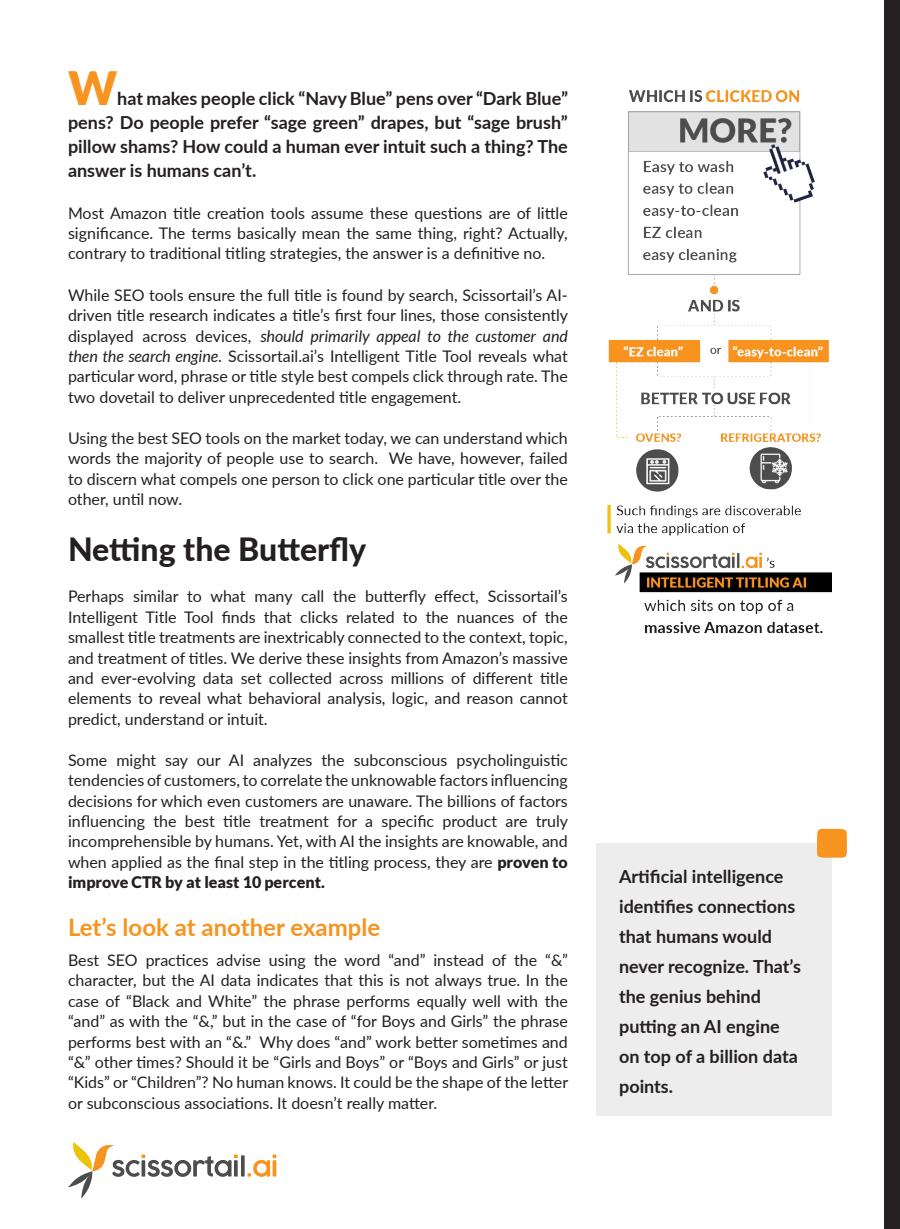
<style>
.page{position:relative;width:900px;height:1229px;background:#fff}
.page>*{position:absolute;margin:0;border:0;box-sizing:border-box;transform-origin:0 0}
.t1{font:900 46px "Lato";color:#f7941f}
.t2{font:800 32px "Lato";color:#241f21}
.t3{font:700 24px "Lato";color:#f7941f}
.t4{font:700 18px/30px "Lato";color:#241f21;text-align:justify}
.t5{font:16px/20.4px "Lato";color:#241f21;text-align:justify}
.s1{font-style:italic}
.s2{font-weight:900}
</style>
<div class="page">
<div style="left:885px;top:0;width:15px;height:1228px;background:#241f21"></div>
<svg style="left:68px;top:1142px;width:208px;height:56px"></svg>
<div style="left:596px;top:843px;width:236px;height:272px;background:#ededee"></div>
<svg style="left:817px;top:828px;width:30px;height:29px"></svg>
<img style="left:607px;top:90px;width:225px;height:544px">
<h1 class="t1" style="left:68px;top:61px;width:51px">W</h1>
<p class="t4" style="left:68px;top:86px;width:501px;line-height:24px;text-indent:49px">hat makes people click “Navy Blue” pens over “Dark Blue” pens? Do people prefer “sage green” drapes, but “sage brush” pillow shams? How could a human ever intuit such a thing? The answer is humans can’t.</p>
<p class="t5" style="left:68px;top:202px;width:501px">Most Amazon title creation tools assume these questions are of little significance. The terms basically mean the same thing, right? Actually, contrary to traditional titling strategies, the answer is a definitive no.</p>
<p class="t5" style="left:68px;top:284px;width:502px">While SEO tools ensure the full title is found by search, Scissortail’s AI&shy;driven title research indicates a title’s first four lines, those consistently displayed across devices, <span class="s1">should primarily appeal to the customer and then the search engine</span>. Scissortail.ai’s Intelligent Title Tool reveals what particular word, phrase or title style best compels click through rate. The two dovetail to deliver unprecedented title engagement.</p>
<p class="t5" style="left:68px;top:427px;width:501px">Using the best SEO tools on the market today, we can understand which words the majority of people use to search. We have, however, failed to discern what compels one person to click one particular title over the other, until now.</p>
<h2 class="t2" style="left:68px;top:525px;width:300px">Netting the Butterfly</h2>
<p class="t5" style="left:68px;top:585px;width:501px">Perhaps similar to what many call the butterfly effect, Scissortail’s Intelligent Title Tool finds that clicks related to the nuances of the smallest title treatments are inextricably connected to the context, topic, and treatment of titles. We derive these insights from Amazon’s massive and ever-evolving data set collected across millions of different title elements to reveal what behavioral analysis, logic, and reason cannot predict, understand or intuit.</p>
<p class="t5" style="left:68px;top:749px;width:502px">Some might say our AI analyzes the subconscious psycholinguistic tendencies of customers, to correlate the unknowable factors influencing decisions for which even customers are unaware. The billions of factors influencing the best title treatment for a specific product are truly incomprehensible by humans. Yet, with AI the insights are knowable, and when applied as the final step in the titling process, they are <span class="s2">proven to improve CTR by at least 10 percent.</span></p>
<h3 class="t3" style="left:68px;top:909px;width:314px">Let’s look at another example</h3>
<p class="t5" style="left:68px;top:949px;width:502px">Best SEO practices advise using the word “and” instead of the “&amp;” character, but the AI data indicates that this is not always true. In the case of “Black and White” the phrase performs equally well with the “and” as with the “&amp;,” but in the case of “for Boys and Girls” the phrase performs best with an “&amp;.” Why does “and” work better sometimes and “&amp;” other times? Should it be “Girls and Boys” or “Boys and Girls” or just “Kids” or “Children”? No human knows. It could be the shape of the letter or subconscious associations. It doesn’t really matter.</p>
<p class="t4" style="left:619px;top:861px;width:183px;text-align:left">Artificial intelligence identifies connections that humans would never recognize. That’s the genius behind putting an AI engine on top of a billion data points.</p>
</div>
